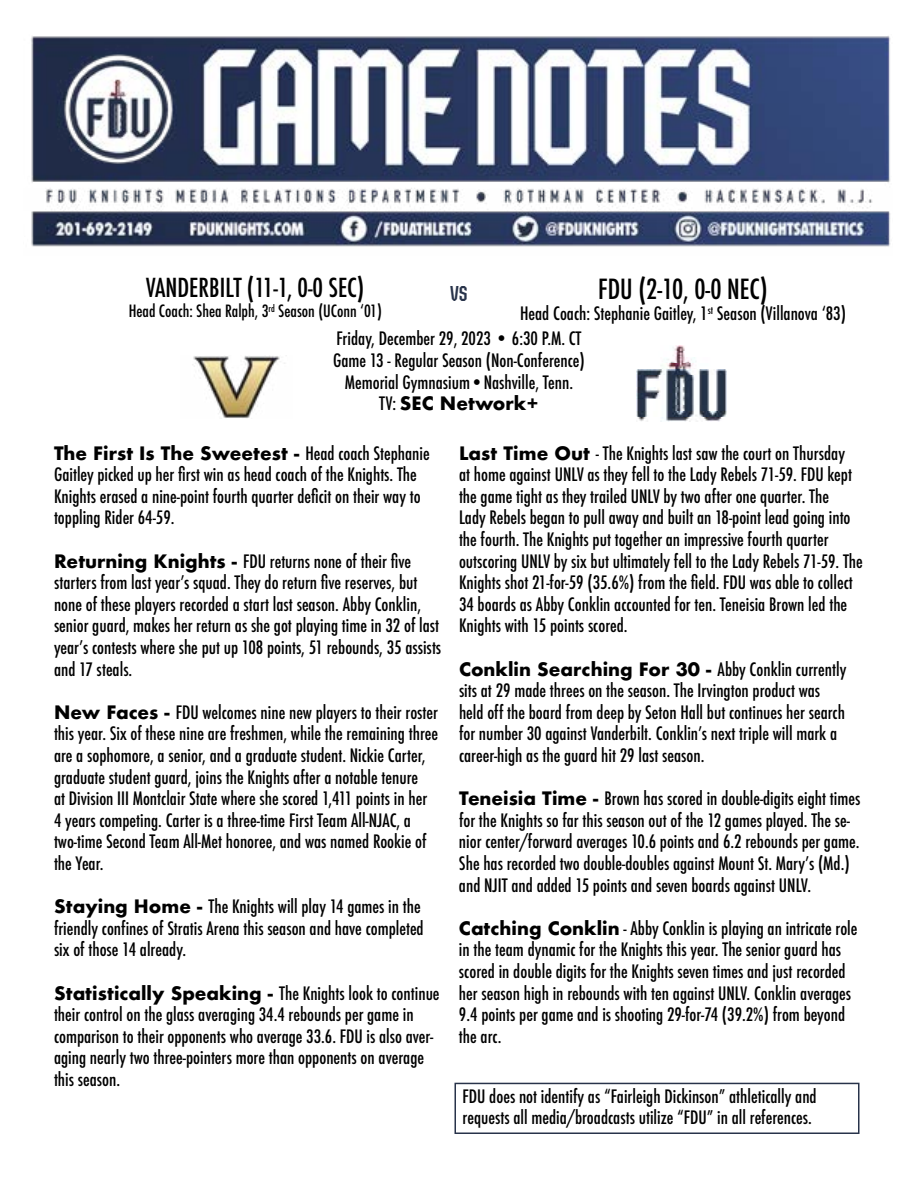
<style>
.page{position:relative;width:918px;height:1188px;background:#fff}
.page>*{position:absolute;margin:0;border:0;box-sizing:border-box;transform-origin:0 0}
.t1{font:500 condensed 27px "Futura";color:#000}
.t2{font:500 condensed 25.5px "Futura";color:#000}
.t3{font:500 condensed 18px/21.6px "Futura";color:#000}
.t4{font:500 condensed 16.5px "Futura";color:#000}
.t5{font:15px "Knighted";color:#28334a}
.s1{font-weight:700;font-stretch:normal}
</style>
<div class="page">
<img style="left:31px;top:36px;width:860px;height:211px">
<img style="left:637px;top:345px;width:89px;height:77px">
<img style="left:192px;top:356px;width:93px;height:62px">
<div style="left:454px;top:1083px;width:406px;height:51px;border:2px solid #28334a"></div>
<h1 class="t1" style="left:598px;top:271px;width:171px">FDU (2-10, 0-0 NEC)</h1>
<p class="t3" style="left:520px;top:303px;width:327px">Head Coach: Stephanie Gaitley, 1<sup>st</sup> Season (Villanova ‘83)</p>
<h2 class="t2" style="left:146px;top:272px;width:220px">VANDERBILT (11-1, 0-0 SEC)</h2>
<p class="t4" style="left:129px;top:300px;width:255px">Head Coach: Shea Ralph, 3<sup>rd</sup> Season (UConn ‘01)</p>
<p class="t5" style="left:450px;top:287px;width:19px">vs</p>
<p class="t3" style="left:333px;top:328px;width:253px;text-align:center">Friday, December 29, 2023 • 6:30 P.M. CT Game 13 - Regular Season (Non-Conference)<br>Memorial Gymnasium•Nashville, Tenn.<br>TV: <span class="s1">SEC Network+</span></p>
<p class="t3" style="left:54px;top:442px;width:377px"><span class="s1">The First Is The Sweetest -</span> Head coach Stephanie Gaitley picked up her first win as head coach of the Knights. The Knights erased a nine-point fourth quarter deficit on their way to toppling Rider 64-59.</p>
<p class="t3" style="left:54px;top:550px;width:389px"><span class="s1">Returning Knights -</span> FDU returns none of their five starters from last year’s squad. They do return five reserves, but none of these players recorded a start last season. Abby Conklin, senior guard, makes her return as she got playing time in 32 of last year’s contests where she put up 108 points, 51 rebounds, 35 assists and 17 steals.</p>
<p class="t3" style="left:54px;top:701px;width:386px"><span class="s1">New Faces -</span> FDU welcomes nine new players to their roster this year. Six of these nine are freshmen, while the remaining three are a sophomore, a senior, and a graduate student. Nickie Carter, graduate student guard, joins the Knights after a notable tenure<br>at Division III Montclair State where she scored 1,411 points in her 4 years competing. Carter is a three-time First Team All-NJAC, a two-time Second Team All-Met honoree, and was named Rookie of the Year.</p>
<p class="t3" style="left:54px;top:896px;width:371px"><span class="s1">Staying Home -</span> The Knights will play 14 games in the friendly confines of Stratis Arena this season and have completed six of those 14 already.</p>
<p class="t3" style="left:54px;top:982px;width:387px"><span class="s1">Statistically Speaking -</span> The Knights look to continue their control on the glass averaging 34.4 rebounds per game in comparison to their opponents who average 33.6. FDU is also aver&shy;aging nearly two three-pointers more than opponents on average this season.</p>
<p class="t3" style="left:459px;top:442px;width:405px"><span class="s1">Last Time Out</span> - The Knights last saw the court on Thursday<br>at home against UNLV as they fell to the Lady Rebels 71-59. FDU kept the game tight as they trailed UNLV by two after one quarter. The<br>Lady Rebels began to pull away and built an 18-point lead going into the fourth. The Knights put together an impressive fourth quarter outscoring UNLV by six but ultimately fell to the Lady Rebels 71-59. The Knights shot 21-for-59 (35.6%) from the field. FDU was able to collect 34 boards as Abby Conklin accounted for ten. Teneisia Brown led the Knights with 15 points scored.</p>
<p class="t3" style="left:459px;top:658px;width:389px"><span class="s1">Conklin Searching For 30 -</span> Abby Conklin currently sits at 29 made threes on the season. The Irvington product was held off the board from deep by Seton Hall but continues her search for number 30 against Vanderbilt. Conklin’s next triple will mark a career-high as the guard hit 29 last season.</p>
<p class="t3" style="left:459px;top:788px;width:403px"><span class="s1">Teneisia Time -</span> Brown has scored in double-digits eight times for the Knights so far this season out of the 12 games played. The se&shy;nior center/forward averages 10.6 points and 6.2 rebounds per game.<br>She has recorded two double-doubles against Mount St. Mary’s (Md.) and NJIT and added 15 points and seven boards against UNLV.</p>
<p class="t3" style="left:459px;top:917px;width:400px"><span class="s1">Catching Conklin</span> - Abby Conklin is playing an intricate role in the team dynamic for the Knights this year. The senior guard has scored in double digits for the Knights seven times and just recorded her season high in rebounds with ten against UNLV. Conklin averages 9.4 points per game and is shooting 29-for-74 (39.2%) from beyond the arc.</p>
<p class="t3" style="left:463px;top:1085px;width:356px">FDU does not identify as “Fairleigh Dickinson” athletically and requests all media/broadcasts utilize “FDU” in all references.</p>
</div>
